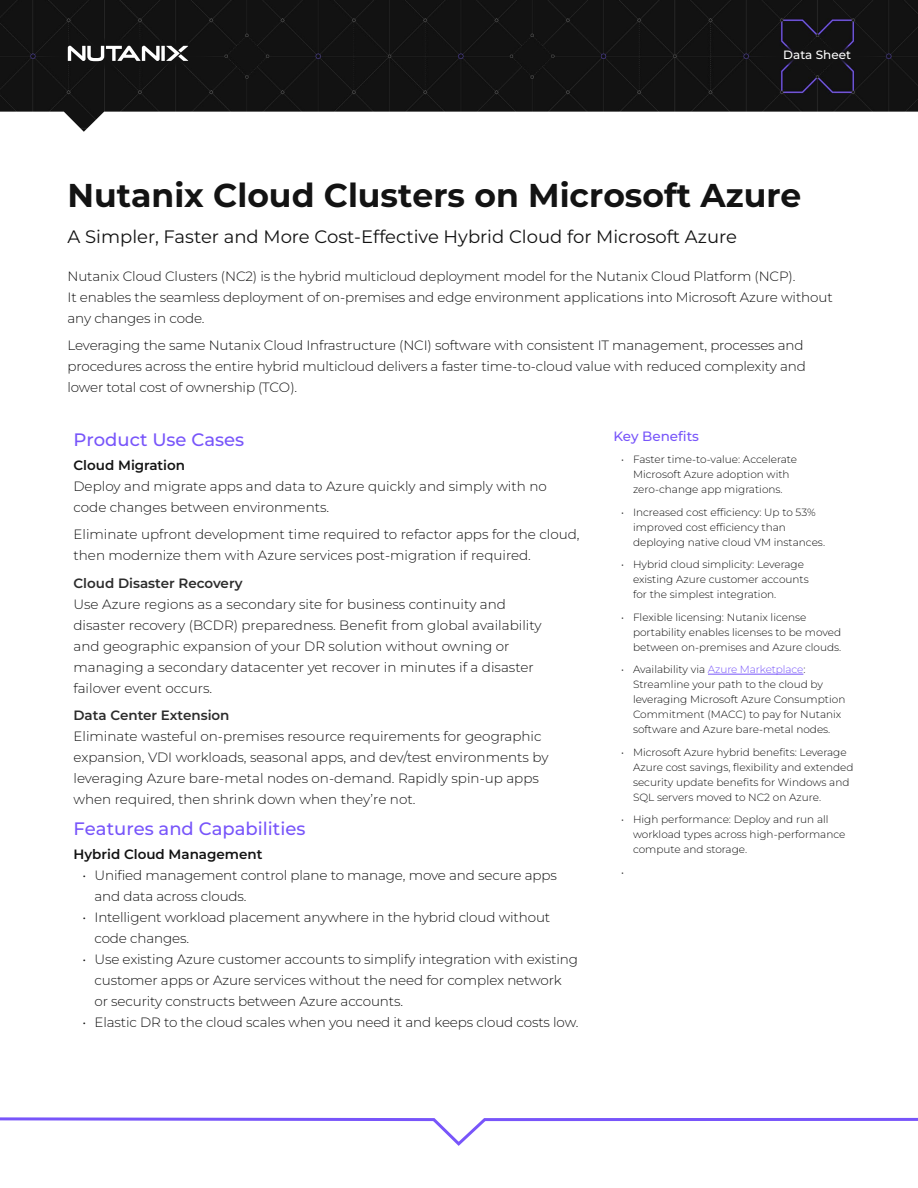
<style>
.page{position:relative;width:918px;height:1188px;background:#fff}
.page>*{position:absolute;margin:0;border:0;box-sizing:border-box;transform-origin:0 0}
.t1{font:700 33px "Montserrat";color:#131313}
.t2{font:18px "Montserrat";color:#131313}
.t3{font:500 18px "Montserrat";color:#7855fa}
.t4{font:300 13.5px/21px "Montserrat";letter-spacing:-.01em;color:#131313}
.t5{font:600 13.5px "Montserrat";color:#2c2c2c}
.t6{font:600 13.5px "Montserrat";color:#131313}
.t7{font:500 13.5px "Montserrat";color:#7855fa}
.t8{font:500 12px "Montserrat";color:#fff}
.t9{font:300 10.5px/15px "Montserrat";color:#131313}
.s1{color:#7855fa}
</style>
<div class="page">
<img style="left:0;top:0;width:918px;height:132px">
<div style="left:42px;top:37px;width:172px;height:33px;background:#131313;border-radius:50%"></div>
<svg style="left:68px;top:46px;width:120px;height:15px"></svg>
<svg style="left:0;top:1117px;width:918px;height:29px"></svg>
<div style="left:757px;top:44px;width:122px;height:23px;background:#131313;border-radius:50%"></div>
<hr style="left:708px;top:674px;width:95px;height:1px;background:#7855fa">
<p class="t8" style="left:783px;top:46px;width:69px">Data Sheet</p>
<h1 class="t1" style="left:68px;top:174px;width:735px">Nutanix Cloud Clusters on Microsoft Azure</h1>
<h2 class="t2" style="left:68px;top:225px;width:671px">A Simpler, Faster and More Cost-Effective Hybrid Cloud for Microsoft Azure</h2>
<p class="t4" style="left:68px;top:266px;width:767px">Nutanix Cloud Clusters (NC2) is the hybrid multicloud deployment model for the Nutanix Cloud Platform (NCP).<br>It enables the seamless deployment of on-premises and edge environment applications into Microsoft Azure without any changes in code.</p>
<p class="t4" style="left:68px;top:335px;width:740px">Leveraging the same Nutanix Cloud Infrastructure (NCI) software with consistent IT management, processes and procedures across the entire hybrid multicloud delivers a faster time-to-cloud value with reduced complexity and lower total cost of ownership (TCO).</p>
<h2 class="t3" style="left:74px;top:427px;width:172px">Product Use Cases</h2>
<p class="t6" style="left:74px;top:456px;width:113px">Cloud Migration</p>
<p class="t4" style="left:74px;top:475px;width:475px">Deploy and migrate apps and data to Azure quickly and simply with no code changes between environments.</p>
<p class="t4" style="left:74px;top:523px;width:508px">Eliminate upfront development time required to refactor apps for the cloud, then modernize them with Azure services post-migration if required.</p>
<p class="t5" style="left:74px;top:574px;width:171px">Cloud Disaster Recovery</p>
<p class="t4" style="left:74px;top:593px;width:470px">Use Azure regions as a secondary site for business continuity and disaster recovery (BCDR) preparedness. Benefit from global availability and geographic expansion of your DR solution without owning or managing a secondary datacenter yet recover in minutes if a disaster failover event occurs.</p>
<p class="t5" style="left:74px;top:706px;width:158px">Data Center Extension</p>
<p class="t4" style="left:74px;top:725px;width:477px">Eliminate wasteful on-premises resource requirements for geographic expansion, VDI workloads, seasonal apps, and dev/test environments by leveraging Azure bare-metal nodes on-demand. Rapidly spin-up apps when required, then shrink down when they’re not.</p>
<h2 class="t3" style="left:74px;top:817px;width:233px">Features and Capabilities</h2>
<p class="t6" style="left:74px;top:845px;width:191px">Hybrid Cloud Management</p>
<p class="t4" style="left:95px;top:865px;width:464px;text-indent:-12px">• Unified management control plane to manage, move and secure apps and data across clouds.</p>
<p class="t4" style="left:95px;top:907px;width:457px;text-indent:-12px">• Intelligent workload placement anywhere in the hybrid cloud without code changes.</p>
<p class="t4" style="left:95px;top:949px;width:485px;text-indent:-12px">• Use existing Azure customer accounts to simplify integration with existing customer apps or Azure services without the need for complex network or security constructs between Azure accounts.</p>
<p class="t4" style="left:83px;top:1012px;width:497px">• Elastic DR to the cloud scales when you need it and keeps cloud costs low.</p>
<p class="t7" style="left:614px;top:428px;width:87px">Key Benefits</p>
<p class="t9" style="left:621px;top:452px;width:178px;text-align:center">• Faster time-to-value: Accelerate<br>Microsoft Azure adoption with zero-change app migrations.</p>
<p class="t9" style="left:633px;top:504px;width:194px;text-indent:-12px">• Increased cost efficiency: Up to 53% improved cost efficiency than deploying native cloud VM instances.</p>
<p class="t9" style="left:633px;top:557px;width:177px;text-indent:-12px">• Hybrid cloud simplicity: Leverage existing Azure customer accounts for the simplest integration.</p>
<p class="t9" style="left:633px;top:609px;width:210px;text-indent:-12px">• Flexible licensing: Nutanix license portability enables licenses to be moved between on-premises and Azure clouds.</p>
<p class="t9" style="left:633px;top:662px;width:214px;text-indent:-12px">• Availability via <span class="s1">Azure Marketplace</span>:<br>Streamline your path to the cloud by leveraging Microsoft Azure Consumption Commitment (MACC) to pay for Nutanix software and Azure bare-metal nodes.</p>
<p class="t9" style="left:633px;top:744px;width:222px;text-indent:-12px">• Microsoft Azure hybrid benefits: Leverage Azure cost savings, flexibility and extended security update benefits for Windows and SQL servers moved to NC2 on Azure.</p>
<p class="t9" style="left:633px;top:812px;width:214px;text-indent:-12px">• High performance: Deploy and run all workload types across high-performance compute and storage.</p>
<p class="t9" style="left:621px;top:864px;width:4px">•</p>
</div>
